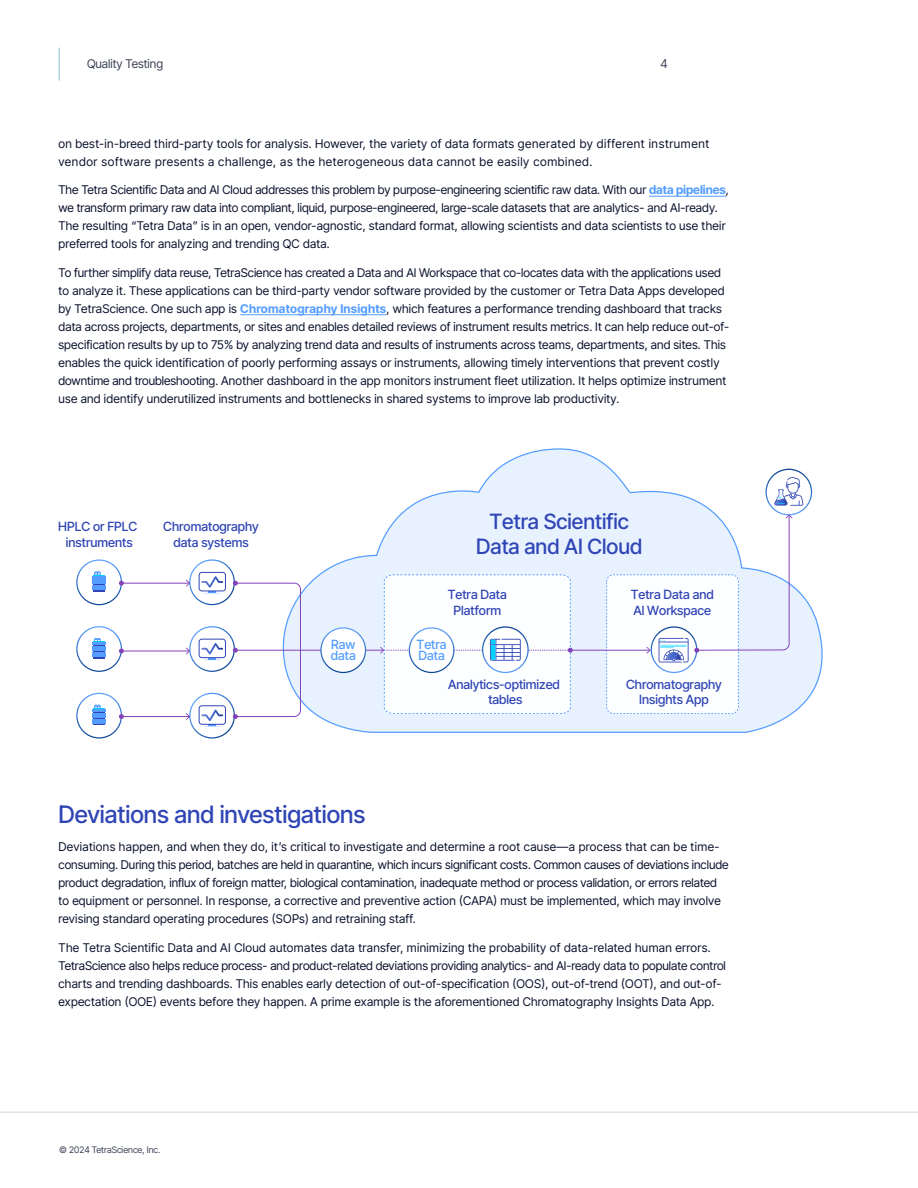
<style>
.page{position:relative;width:918px;height:1188px;background:#fff}
.page>*{position:absolute;margin:0;border:0;box-sizing:border-box;transform-origin:0 0}
.t1{font:500 24px "Inter Tight";color:#2f45b5}
.t2{font:500 21.15px/25.3px "Inter Tight";color:#2f45b5;text-align:center}
.t3{font:500 12.75px/15.3px "Inter Tight";color:#2f45b5;text-align:center}
.t4{font:500 12.75px/11.9px "Inter Tight";color:#549dff}
.main{font:12px/18px "Inter Tight";letter-spacing:.02em;color:#0b112d}
.main-2{font:12px/18px "Inter Tight";color:#0b112d}
.main-3{font:12px/18px "Inter Tight";letter-spacing:.05em;color:#0b112d}
.main-4{font:12px "Inter Tight";color:#3c4157}
.main-5{font:9px "Inter Tight";color:#3c4157}
.s1{font-weight:700;color:#549dff}
</style>
<div class="page">
<hr style="left:0;top:1112px;width:918px;height:1px;background:#e2e2e6">
<hr style="left:58px;top:48px;width:2px;height:33px;background:#b5cfde">
<hr style="left:649px;top:196px;width:77px;height:1px;background:#549dff">
<hr style="left:240px;top:314px;width:146px;height:1px;background:#549dff">
<div style="left:189px;top:626px;width:46px;height:46px;border:1px solid #fff;border-radius:50%"></div>
<div style="left:199px;top:639px;width:27px;height:19px;border:1px solid #2f45b5;border-radius:3px"></div>
<svg style="left:201px;top:643px;width:22px;height:17px"></svg>
<div style="left:189px;top:559px;width:46px;height:46px;border:1px solid #fff;border-radius:50%"></div>
<div style="left:199px;top:572px;width:27px;height:19px;border:1px solid #2f45b5;border-radius:3px"></div>
<svg style="left:201px;top:576px;width:22px;height:18px"></svg>
<div style="left:189px;top:693px;width:46px;height:46px;border:1px solid #fff;border-radius:50%"></div>
<div style="left:199px;top:705px;width:27px;height:20px;border:1px solid #2f45b5;border-radius:3px"></div>
<svg style="left:201px;top:710px;width:22px;height:17px"></svg>
<svg style="left:301px;top:448px;width:522px;height:285px"></svg>
<svg style="left:83px;top:561px;width:33px;height:38px"></svg>
<div style="left:77px;top:560px;width:44px;height:45px;background:#fff;border-radius:50%"></div>
<div style="left:76px;top:559px;width:46px;height:46px;border:1px solid #fff;border-radius:50%"></div>
<svg style="left:94px;top:579px;width:11px;height:13px"></svg>
<div style="left:93px;top:585px;width:13px;height:5px;background:#549dff"></div>
<hr style="left:93px;top:580px;width:13px;height:4px;background:#549dff">
<svg style="left:93px;top:572px;width:13px;height:7px"></svg>
<svg style="left:83px;top:626px;width:33px;height:40px"></svg>
<div style="left:77px;top:627px;width:44px;height:44px;background:#fff;border-radius:50%"></div>
<div style="left:76px;top:626px;width:46px;height:46px;border:1px solid #fff;border-radius:50%"></div>
<div style="left:94px;top:644px;width:11px;height:14px;background:#2f45b5"></div>
<div style="left:93px;top:652px;width:13px;height:5px;background:#549dff"></div>
<div style="left:93px;top:646px;width:13px;height:5px;background:#549dff"></div>
<svg style="left:93px;top:638px;width:13px;height:7px"></svg>
<svg style="left:83px;top:692px;width:33px;height:40px"></svg>
<div style="left:77px;top:693px;width:44px;height:45px;background:#fff;border-radius:50%"></div>
<div style="left:76px;top:693px;width:46px;height:46px;border:1px solid #fff;border-radius:50%"></div>
<div style="left:94px;top:711px;width:11px;height:14px;background:#2f45b5"></div>
<div style="left:93px;top:719px;width:13px;height:5px;background:#549dff"></div>
<div style="left:93px;top:713px;width:13px;height:5px;background:#549dff"></div>
<svg style="left:93px;top:705px;width:13px;height:7px"></svg>
<svg style="left:766px;top:469px;width:46px;height:46px"></svg>
<div style="left:765px;top:469px;width:47px;height:46px;border:1px solid #fff;border-radius:50%"></div>
<svg style="left:774px;top:476px;width:29px;height:30px"></svg>
<hr style="left:528px;top:650px;width:122px;height:1px;background:#8243ba">
<hr style="left:321px;top:650px;width:62px;height:1px;background:#8243ba">
<hr style="left:122px;top:583px;width:67px;height:1px;background:#8243ba">
<svg style="left:186px;top:580px;width:4px;height:7px"></svg>
<hr style="left:236px;top:650px;width:85px;height:1px;background:#8243ba">
<hr style="left:122px;top:651px;width:67px;height:1px;background:#8243ba">
<svg style="left:186px;top:648px;width:4px;height:6px"></svg>
<hr style="left:122px;top:716px;width:67px;height:1px;background:#8243ba">
<svg style="left:186px;top:713px;width:4px;height:7px"></svg>
<svg style="left:606px;top:514px;width:187px;height:200px"></svg>
<svg style="left:119px;top:714px;width:5px;height:5px"></svg>
<svg style="left:119px;top:649px;width:5px;height:4px"></svg>
<svg style="left:119px;top:581px;width:5px;height:5px"></svg>
<svg style="left:233px;top:581px;width:68px;height:138px"></svg>
<svg style="left:380px;top:574px;width:193px;height:140px"></svg>
<div style="left:409px;top:628px;width:45px;height:44px;background:#fff;border-radius:50%"></div>
<div style="left:409px;top:627px;width:45px;height:46px;border:1px solid #fff;border-radius:50%"></div>
<div style="left:321px;top:628px;width:45px;height:44px;background:#fff;border-radius:50%"></div>
<div style="left:320px;top:627px;width:46px;height:46px;border:1px solid #fff;border-radius:50%"></div>
<p class="main-4" style="left:87px;top:55px;width:78px">Quality Testing</p>
<p class="main-4" style="left:660px;top:55px;width:9px">4</p>
<p class="main-3" style="left:58px;top:134px;width:652px">on best-in-breed third-party tools for analysis. However, the variety of data formats generated by different instrument vendor software presents a challenge, as the heterogeneous data cannot be easily combined.</p>
<p class="main-2" style="left:58px;top:181px;width:672px">The Tetra Scientific Data and AI Cloud addresses this problem by purpose-engineering scientific raw data. With our <span class="s1">data pipelines</span>, we transform primary raw data into compliant, liquid, purpose-engineered, large-scale datasets that are analytics- and AI-ready.<br>The resulting “Tetra Data” is in an open, vendor-agnostic, standard format, allowing scientists and data scientists to use their preferred tools for analyzing and trending QC data.</p>
<p class="main" style="left:58px;top:263px;width:672px">To further simplify data reuse, TetraScience has created a Data and AI Workspace that co-locates data with the applications used to analyze it. These applications can be third-party vendor software provided by the customer or Tetra Data Apps developed by TetraScience. One such app is <span class="s1">Chromatography Insights</span>, which features a performance trending dashboard that tracks data across projects, departments, or sites and enables detailed reviews of instrument results metrics. It can help reduce out-of&shy;specification results by up to 75% by analyzing trend data and results of instruments across teams, departments, and sites. This enables the quick identification of poorly performing assays or instruments, allowing timely interventions that prevent costly downtime and troubleshooting. Another dashboard in the app monitors instrument fleet utilization. It helps optimize instrument use and identify underutilized instruments and bottlenecks in shared systems to improve lab productivity.</p>
<p class="t3" style="left:58px;top:519px;width:81px">HPLC or FPLC instruments</p>
<p class="t3" style="left:163px;top:519px;width:97px">Chromatography data systems</p>
<p class="t4" style="left:331px;top:638px;width:26px">Raw data</p>
<p class="t2" style="left:476px;top:508px;width:167px">Tetra Scientific<br>Data and AI Cloud</p>
<p class="t3" style="left:448px;top:587px;width:61px">Tetra Data<br>Platform</p>
<p class="t4" style="left:417px;top:638px;width:31px">Tetra<br>Data</p>
<p class="t3" style="left:448px;top:677px;width:113px">Analytics-optimized tables</p>
<p class="t3" style="left:631px;top:587px;width:84px;text-align:left">Tetra Data and<br>Al Workspace</p>
<p class="t3" style="left:626px;top:677px;width:97px">Chromatography<br>Insights App</p>
<p class="t1" style="left:58px;top:796px;width:308px">Deviations and investigations</p>
<p class="main-2" style="left:58px;top:838px;width:672px">Deviations happen, and when they do, it’s critical to investigate and determine a root cause—a process that can be time&shy;consuming. During this period, batches are held in quarantine, which incurs significant costs. Common causes of deviations include product degradation, influx of foreign matter, biological contamination, inadequate method or process validation, or errors related to equipment or personnel. In response, a corrective and preventive action (CAPA) must be implemented, which may involve revising standard operating procedures (SOPs) and retraining staff.</p>
<p class="main" style="left:58px;top:938px;width:669px">The Tetra Scientific Data and AI Cloud automates data transfer, minimizing the probability of data-related human errors.<br>TetraScience also helps reduce process- and product-related deviations providing analytics- and AI-ready data to populate control charts and trending dashboards. This enables early detection of out-of-specification (OOS), out-of-trend (OOT), and out-of&shy;expectation (OOE) events before they happen. A prime example is the aforementioned Chromatography Insights Data App.</p>
<p class="main-5" style="left:59px;top:1143px;width:103px">© 2024 TetraScience, Inc.</p>
</div>
